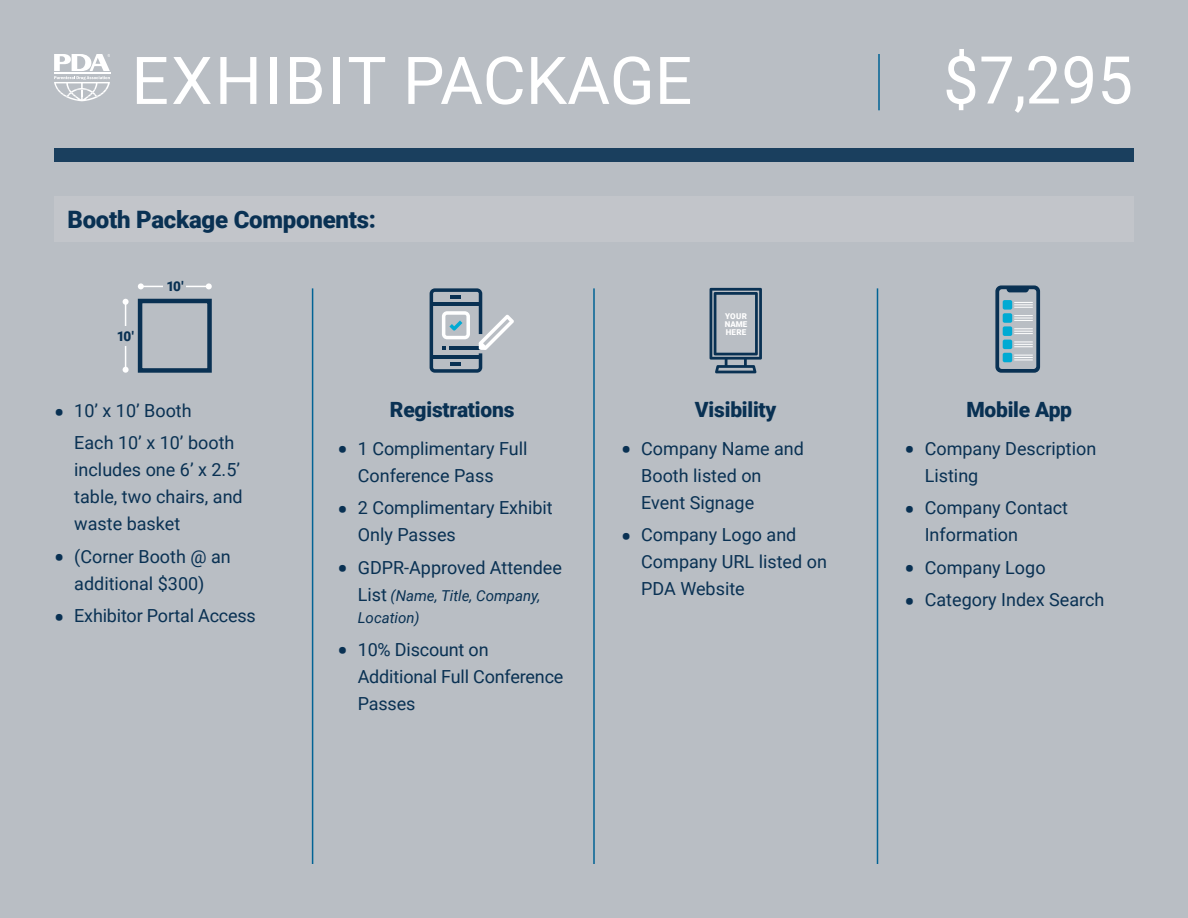
<style>
.page{position:relative;width:1188px;height:918px;background:#b9bec4}
.page>*{position:absolute;margin:0;border:0;box-sizing:border-box;transform-origin:0 0}
.t1{font:66px "Roboto";letter-spacing:.005em;color:#fff}
.t2{font:66px "Roboto";letter-spacing:.005em;color:#fff;scale:.96 1}
.t3{font:900 24px "Roboto";letter-spacing:-.01em;color:#093153}
.t4{font:900 21px "Roboto";letter-spacing:-.01em;color:#093153}
.t5{font:18px/27px "Roboto";color:#093153}
.t6{font:italic 15px/22.5px "Roboto";color:#093153}
.t7{font:900 13.5px "Roboto";color:#093153}
.t8{font:900 7.95px/7.9px "Roboto";letter-spacing:.035em;color:#fff;text-align:justify}
.s1{font-weight:900;font-size:27px}
.s2{font-style:normal;font-size:18px}
</style>
<div class="page">
<div style="left:54px;top:197px;width:1080px;height:45px;background:#c2c5ca"></div>
<hr style="left:878px;top:54px;width:2px;height:56px;background:#016395">
<hr style="left:312px;top:288px;width:1px;height:576px;background:#016395">
<hr style="left:593px;top:288px;width:2px;height:576px;background:#016395">
<hr style="left:877px;top:288px;width:1px;height:576px;background:#016395">
<div style="left:54px;top:148px;width:1080px;height:14px;background:#1a3f5e"></div>
<svg style="left:54px;top:54px;width:56px;height:47px"></svg>
<svg style="left:430px;top:288px;width:84px;height:85px"></svg>
<svg style="left:995px;top:285px;width:46px;height:88px"></svg>
<div style="left:138px;top:299px;width:74px;height:74px;border:4px solid #093153"></div>
<hr style="left:125px;top:302px;width:1px;height:68px;background:#fff">
<svg style="left:123px;top:367px;width:6px;height:6px"></svg>
<svg style="left:123px;top:299px;width:6px;height:6px"></svg>
<hr style="left:141px;top:286px;width:68px;height:1px;background:#fff">
<svg style="left:138px;top:283px;width:6px;height:6px"></svg>
<svg style="left:206px;top:283px;width:6px;height:6px"></svg>
<div style="left:114px;top:326px;width:23px;height:19px;background:#b9bec4"></div>
<div style="left:163px;top:277px;width:23px;height:19px;background:#b9bec4"></div>
<svg style="left:710px;top:288px;width:52px;height:85px"></svg>
<h1 class="t1" style="left:131px;top:34px;width:562px">EXHIBIT PACKAGE</h1>
<h2 class="t3" style="left:68px;top:203px;width:310px">Booth Package Components:</h2>
<p class="t7" style="left:117px;top:327px;width:19px">10'</p>
<p class="t7" style="left:166px;top:277px;width:19px">10'</p>
<p class="t5" style="left:74px;top:394px;width:162px;line-height:32.4px;text-indent:-20px"><span class="s1">•</span> 10’ x 10’ Booth<br>Each 10’ x 10’ booth</p>
<p class="t5" style="left:74px;top:456px;width:170px">includes one 6’ x 2.5’ table, two chairs, and waste basket</p>
<p class="t5" style="left:54px;top:542px;width:178px;text-align:center"><span class="s1">•</span> (Corner Booth @ an additional $300)</p>
<p class="t5" style="left:54px;top:602px;width:203px"><span class="s1">•</span> Exhibitor Portal Access</p>
<p class="t4" style="left:390px;top:395px;width:126px">Registrations</p>
<p class="t5" style="left:358px;top:434px;width:171px;text-indent:-20px"><span class="s1">•</span> 1 Complimentary Full<br>Conference Pass</p>
<p class="t5" style="left:358px;top:494px;width:197px;text-indent:-20px"><span class="s1">•</span> 2 Complimentary Exhibit<br>Only Passes</p>
<p class="t5" style="left:338px;top:553px;width:226px"><span class="s1">•</span> GDPR-Approved Attendee</p>
<p class="t6" style="left:358px;top:583px;width:184px"><span class="s2">List</span> (Name, Title, Company,<br>Location)</p>
<p class="t5" style="left:358px;top:635px;width:207px;text-indent:-20px"><span class="s1">•</span> 10% Discount on<br>Additional Full Conference<br>Passes</p>
<p class="t8" style="left:725px;top:312px;width:24px">YOUR NAME HERE</p>
<p class="t4" style="left:695px;top:395px;width:83px">Visibility</p>
<p class="t5" style="left:641px;top:434px;width:164px;text-indent:-20px"><span class="s1">•</span> Company Name and<br>Booth listed on<br>Event Signage</p>
<p class="t5" style="left:641px;top:521px;width:187px;text-indent:-20px"><span class="s1">•</span> Company Logo and<br>Company URL listed on<br>PDA Website</p>
<h1 class="t2" style="left:943px;top:34px;width:199px">$7,295</h1>
<p class="t4" style="left:966px;top:395px;width:107px">Mobile App</p>
<p class="t5" style="left:925px;top:434px;width:173px;text-indent:-20px"><span class="s1">•</span> Company Description<br>Listing</p>
<p class="t5" style="left:925px;top:494px;width:145px;text-indent:-20px"><span class="s1">•</span> Company Contact<br>Information</p>
<p class="t5" style="left:904px;top:553px;width:143px"><span class="s1">•</span> Company Logo</p>
<p class="t5" style="left:904px;top:585px;width:201px"><span class="s1">•</span> Category Index Search</p>
</div>
